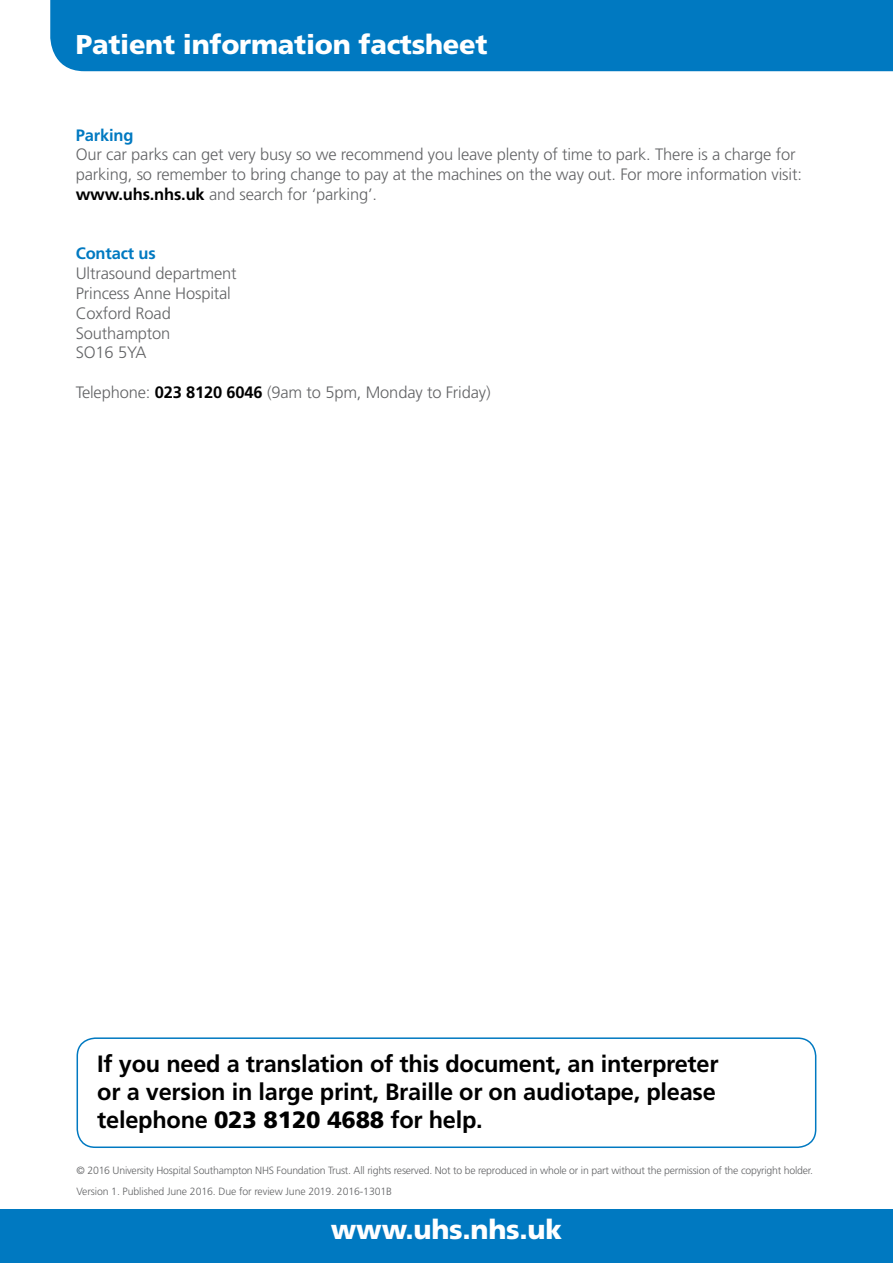
<style>
.page{position:relative;width:893px;height:1263px;background:#fff}
.page>*{position:absolute;margin:0;border:0;box-sizing:border-box;transform-origin:0 0}
.t1{font:900 27.15px "Frutiger";letter-spacing:-.01em;color:#fff}
.t2{font:700 23.55px/28.3px "Frutiger";letter-spacing:-.01em;color:#000;text-align:justify}
.t3{font:300 16.5px/19.8px "Frutiger";letter-spacing:-.01em;color:#636466}
.t4{font:700 16.5px "Frutiger";letter-spacing:-.01em;color:#0079c1}
.t5{font:300 10.5px "Frutiger";letter-spacing:-.02em;color:#636466}
.s1{font-weight:700;color:#000}
.s2{font-weight:900}
</style>
<div class="page">
<div style="left:50px;top:0;width:843px;height:71px;background:#0079c1"></div>
<div style="left:0;top:1209px;width:893px;height:54px;background:#0079c1"></div>
<div style="left:77px;top:1037px;width:739px;height:111px;border:2px solid #0079c1;border-radius:18px"></div>
<h1 class="t1" style="left:76px;top:28px;width:413px">Patient information factsheet</h1>
<p class="t4" style="left:76px;top:125px;width:59px">Parking</p>
<p class="t3" style="left:76px;top:145px;width:728px">Our car parks can get very busy so we recommend you leave plenty of time to park. There is a charge for parking, so remember to bring change to pay at the machines on the way out. For more information visit: <span class="s1">www.uhs.nhs.uk</span> and search for ‘parking’.</p>
<p class="t4" style="left:76px;top:244px;width:82px">Contact us</p>
<p class="t3" style="left:76px;top:263px;width:162px">Ultrasound department<br>Princess Anne Hospital<br>Coxford Road<br>Southampton<br>SO16 5YA</p>
<p class="t3" style="left:76px;top:382px;width:416px">Telephone: <span class="s1">023 8120 6046</span> (9am to 5pm, Monday to Friday)</p>
<h2 class="t2" style="left:97px;top:1049px;width:623px">If you need a translation of this document, an interpreter or a version in large print, Braille or on audiotape, please telephone <span class="s2">023 8120 4688</span> for help.</h2>
<p class="t5" style="left:77px;top:1164px;width:738px">© 2016 University Hospital Southampton NHS Foundation Trust. All rights reserved. Not to be reproduced in whole or in part without the permission of the copyright holder.</p>
<p class="t5" style="left:77px;top:1186px;width:317px">Version 1. Published June 2016. Due for review June 2019. 2016-1301B</p>
<h1 class="t1" style="left:331px;top:1213px;width:233px">www.uhs.nhs.uk</h1>
</div>
